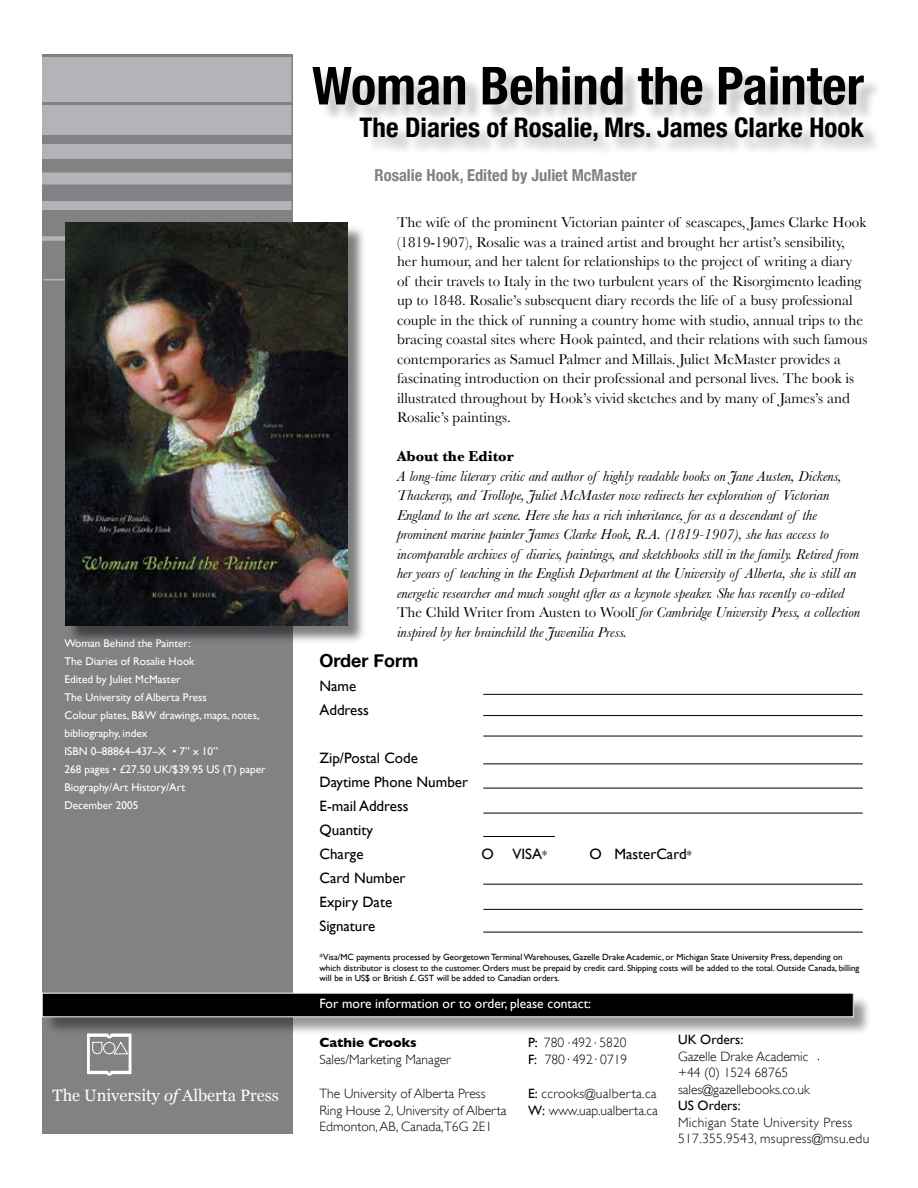
<style>
.page{position:relative;width:918px;height:1188px;background:#fff}
.page>*{position:absolute;margin:0;border:0;box-sizing:border-box;transform-origin:0 0}
.t1{font:700 condensed 52.5px "Helvetica Neue";color:#000}
.t2{font:700 condensed 27px "Helvetica Neue";color:#000}
.t3{font:700 18px "Helvetica Neue";color:#000}
.t4{font:700 condensed 16.5px "Helvetica Neue";color:#808284}
.t5{font:16.5px "Georgia";color:#fff}
.t6{font:15px/19.5px "Baskerville";color:#000}
.t7{font:italic 15px/19.5px "Baskerville";color:#000}
.t8{font:15px/24px "Gill Sans";color:#000}
.t9{font:700 15px "Baskerville";color:#000}
.t10{font:300 13.5px/16.5px "Gill Sans";color:#000}
.t11{font:300 13.5px/16.5px "Gill Sans";letter-spacing:.025em;color:#000}
.t12{font:13.5px "Gill Sans";color:#fff}
.t13{font:13.5px "Gill Sans";color:#000}
.t14{font:700 13.5px "Gill Sans";color:#000}
.t15{font:11.25px/18px "Gill Sans";color:#fff}
.t16{font:9px/10.8px "Gill Sans";color:#000}
.s1{font-style:italic}
.s2{font-style:normal}
.s3{font-size:12px}
.s4{font-weight:400}
</style>
<div class="page">
<div style="left:42px;top:54px;width:251px;height:1080px;background:#808284"></div>
<div style="left:44px;top:994px;width:829px;height:44px;background:#000;opacity:.41"></div>
<div style="left:42px;top:993px;width:811px;height:24px;background:#000"></div>
<div style="left:42px;top:57px;width:249px;height:45px;background:#b2b4b7"></div>
<div style="left:42px;top:105px;width:249px;height:30px;background:#b2b4b7"></div>
<div style="left:42px;top:144px;width:249px;height:15px;background:#b2b4b7"></div>
<div style="left:42px;top:173px;width:249px;height:11px;background:#b2b4b7"></div>
<div style="left:42px;top:201px;width:249px;height:9px;background:#b2b4b7"></div>
<div style="left:42px;top:236px;width:249px;height:5px;background:#b2b4b7"></div>
<hr style="left:43px;top:279px;width:250px;height:1px;background:#b2b4b7">
<svg style="left:87px;top:1034px;width:44px;height:42px"></svg>
<div style="left:314px;top:68px;width:569px;height:92px;background:#000;opacity:.25"></div>
<hr style="left:483px;top:694px;width:380px;height:1px;background:#000">
<hr style="left:483px;top:715px;width:380px;height:1px;background:#000">
<hr style="left:483px;top:736px;width:380px;height:1px;background:#000">
<hr style="left:483px;top:764px;width:380px;height:1px;background:#000">
<hr style="left:483px;top:788px;width:380px;height:1px;background:#000">
<hr style="left:483px;top:813px;width:380px;height:1px;background:#000">
<hr style="left:483px;top:836px;width:72px;height:1px;background:#000">
<hr style="left:483px;top:884px;width:380px;height:1px;background:#000">
<hr style="left:483px;top:909px;width:380px;height:1px;background:#000">
<hr style="left:483px;top:932px;width:380px;height:1px;background:#000">
<div style="left:67px;top:224px;width:300px;height:421px;background:#000;opacity:.51"></div>
<img style="left:65px;top:223px;width:282px;height:402px">
<p class="t15" style="left:64px;top:634px;width:203px">Woman Behind the Painter:<br>The Diaries of Rosalie Hook<br>Edited by Juliet McMaster<br>The University of Alberta Press<br>Colour plates, B&amp;W drawings, maps, notes, bibliography, index<br>ISBN 0–88864–437–X • 7” x 10”<br>268 pages • £27.50 UK/$39.95 US (T) paper<br>Biography/Art History/Art<br>December 2005</p>
<p class="t5" style="left:52px;top:1086px;width:228px">The University <span class="s1">of</span> Alberta Press</p>
<h1 class="t1" style="left:312px;top:54px;width:553px">Woman Behind the Painter</h1>
<h2 class="t2" style="left:360px;top:111px;width:506px">The Diaries of Rosalie, Mrs. James Clarke Hook</h2>
<p class="t4" style="left:375px;top:165px;width:264px">Rosalie Hook, Edited by Juliet McMaster</p>
<p class="t6" style="left:397px;top:213px;width:472px">The wife of the prominent Victorian painter of seascapes, James Clarke Hook (1819-1907), Rosalie was a trained artist and brought her artist’s sensibility, her humour, and her talent for relationships to the project of writing a diary of their travels to Italy in the two turbulent years of the Risorgimento leading up to 1848. Rosalie’s subsequent diary records the life of a busy professional couple in the thick of running a country home with studio, annual trips to the bracing coastal sites where Hook painted, and their relations with such famous contemporaries as Samuel Palmer and Millais. Juliet McMaster provides a fascinating introduction on their professional and personal lives. The book is illustrated throughout by Hook’s vivid sketches and by many of James’s and Rosalie’s paintings.</p>
<p class="t9" style="left:397px;top:448px;width:118px">About the Editor</p>
<p class="t7" style="left:397px;top:466px;width:465px">A long-time literary critic and author of highly readable books on Jane Austen, Dickens, Thackeray, and Trollope, Juliet McMaster now redirects her exploration of Victorian England to the art scene. Here she has a rich inheritance, for as a descendant of the prominent marine painter James Clarke Hook, R.A. (1819-1907), she has access to incomparable archives of diaries, paintings, and sketchbooks still in the family. Retired from her years of teaching in the English Department at the University of Alberta, she is still an energetic researcher and much sought after as a keynote speaker. She has recently co-edited <span class="s2">The Child Writer from Austen to Woolf</span> for Cambridge University Press, a collection inspired by her brainchild the Juvenilia Press.</p>
<p class="t3" style="left:320px;top:649px;width:100px">Order Form</p>
<p class="t8" style="left:320px;top:674px;width:51px">Name<br>Address</p>
<p class="t8" style="left:320px;top:746px;width:150px">Zip/Postal Code<br>Daytime Phone Number<br>E-mail Address<br>Quantity<br>Charge</p>
<p class="t8" style="left:482px;top:842px;width:67px">O VISA<span class="s3">*</span></p>
<p class="t8" style="left:590px;top:842px;width:104px">O MasterCard<span class="s3">*</span></p>
<p class="t8" style="left:320px;top:866px;width:87px">Card Number<br>Expiry Date<br>Signature</p>
<p class="t16" style="left:320px;top:951px;width:541px">*Visa/MC payments processed by Georgetown Terminal Warehouses, Gazelle Drake Academic, or Michigan State University Press, depending on which distributor is closest to the customer. Orders must be prepaid by credit card. Shipping costs will be added to the total. Outside Canada, billing will be in US$ or British £. GST will be added to Canadian orders.</p>
<p class="t12" style="left:320px;top:996px;width:273px">For more information or to order, please contact:</p>
<p class="t14" style="left:320px;top:1035px;width:99px">Cathie Crooks</p>
<p class="t10" style="left:320px;top:1051px;width:133px">Sales/Marketing Manager</p>
<p class="t10" style="left:320px;top:1085px;width:189px">The University of Alberta Press<br>Ring House 2, University of Alberta<br>Edmonton, AB, Canada,T6G 2E1</p>
<p class="t11" style="left:528px;top:1085px;width:131px"><span class="s4">E:</span> ccrooks@ualberta.ca<br><span class="s4">W:</span> www.uap.ualberta.ca</p>
<p class="t10" style="left:528px;top:1035px;width:101px"><span class="s4">P:</span> 780 492 5820<br><span class="s4">F:</span> 780 492 0719</p>
<p class="t13" style="left:678px;top:1032px;width:67px">UK Orders:</p>
<p class="t10" style="left:678px;top:1048px;width:133px">Gazelle Drake Academic +44 (0) 1524 68765 sales@gazellebooks.co.uk</p>
<p class="t13" style="left:678px;top:1098px;width:64px">US Orders:</p>
<p class="t11" style="left:678px;top:1114px;width:193px">Michigan State University Press<br>517.355.9543, msupress@msu.edu</p>
</div>
